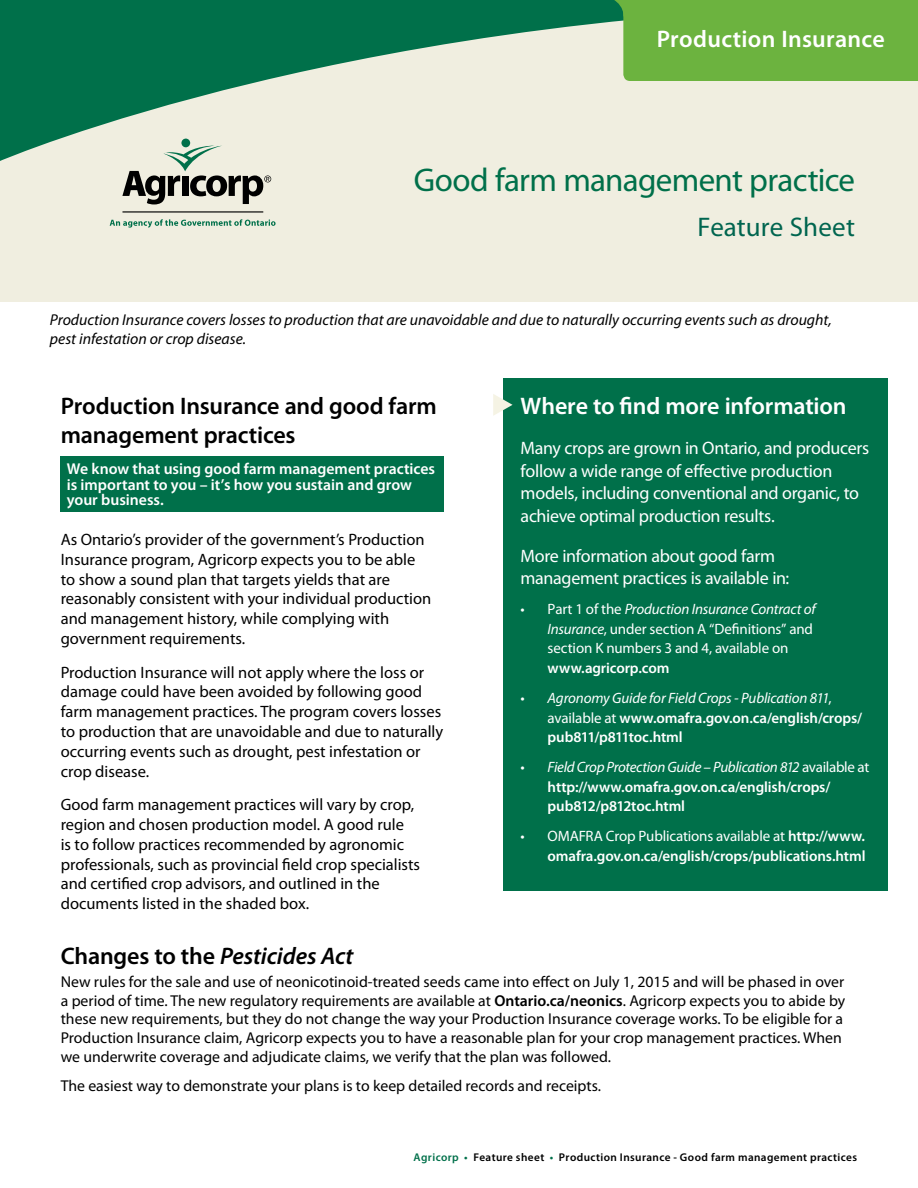
<style>
.page{position:relative;width:918px;height:1188px;background:#fff}
.page>*{position:absolute;margin:0;border:0;box-sizing:border-box;transform-origin:0 0}
.t1{font:33px "Myriad Pro";letter-spacing:-.02em;color:#00704a}
.t2{font:27px "Myriad Pro";color:#00654f}
.t3{font:600 24px/28.8px "Myriad Pro";letter-spacing:-.01em;color:#000}
.t4{font:600 24px "Myriad Pro";letter-spacing:-.005em;color:#fff}
.t5{font:italic 600 24px "Myriad Pro";letter-spacing:-.005em;color:#000}
.t6{font:18px/22.5px "Myriad Pro";letter-spacing:-.02em;color:#fff}
.t7{font:16.5px/19.8px "Myriad Pro";color:#000}
.t8{font:15.75px/18.8px "Myriad Pro";color:#000}
.t9{font:italic 15.75px/18.8px "Myriad Pro";color:#000}
.t10{font:600 15.75px/15.8px "Myriad Pro";color:#fff}
.t11{font:600 15px/19.5px "Myriad Pro";letter-spacing:-.01em;color:#fff}
.t12{font:15px/19.5px "Myriad Pro";letter-spacing:-.01em;color:#fff}
.t13{font:600 11.25px "Myriad Pro";letter-spacing:.035em;color:#000}
.s1{font-style:normal}
.s2{font-weight:600}
.s3{font-style:italic}
.s4{font-weight:400;font-style:italic}
.s5{font-weight:400}
.s6{color:#00704a}
</style>
<div class="page">
<div style="left:61px;top:456px;width:383px;height:55px;background:#00704a"></div>
<div style="left:503px;top:378px;width:384px;height:513px;background:#00704a"></div>
<svg style="left:493px;top:394px;width:20px;height:22px"></svg>
<div style="left:0;top:0;width:918px;height:302px;background:#f0eee0"></div>
<svg style="left:0;top:0;width:524px;height:161px;fill:#00704a"></svg>
<svg style="left:524px;top:0;width:394px;height:81px"></svg>
<div style="left:181px;top:139px;width:9px;height:8px;background:#00704a;border-radius:50%"></div>
<svg style="left:122px;top:145px;width:149px;height:59px"></svg>
<hr style="left:122px;top:211px;width:141px;height:2px;background:#000">
<svg style="left:110px;top:219px;width:166px;height:9px"></svg>
<h3 class="t4" style="left:657px;top:24px;width:230px">Production Insurance</h3>
<h1 class="t1" style="left:414px;top:160px;width:443px">Good farm management practice</h1>
<h2 class="t2" style="left:697px;top:211px;width:159px">Feature Sheet</h2>
<p class="t9" style="left:50px;top:310px;width:783px">Production Insurance covers losses to production that are unavoidable and due to naturally occurring events such as drought, pest infestation or crop disease.</p>
<h3 class="t3" style="left:61px;top:391px;width:378px">Production Insurance and good farm management practices</h3>
<p class="t10" style="left:67px;top:460px;width:370px">We know that using good farm management practices is important to you – it’s how you sustain and grow your business.</p>
<p class="t7" style="left:61px;top:529px;width:372px">As Ontario’s provider of the government’s Production Insurance program, Agricorp expects you to be able to show a sound plan that targets yields that are reasonably consistent with your individual production and management history, while complying with government requirements.</p>
<p class="t7" style="left:61px;top:662px;width:384px">Production Insurance will not apply where the loss or damage could have been avoided by following good farm management practices. The program covers losses to production that are unavoidable and due to naturally occurring events such as drought, pest infestation or crop disease.</p>
<p class="t7" style="left:61px;top:794px;width:361px">Good farm management practices will vary by crop, region and chosen production model. A good rule<br>is to follow practices recommended by agronomic professionals, such as provincial field crop specialists and certified crop advisors, and outlined in the documents listed in the shaded box.</p>
<h3 class="t5" style="left:61px;top:941px;width:294px"><span class="s1">Changes to the</span> Pesticides Act</h3>
<p class="t8" style="left:61px;top:972px;width:786px">New rules for the sale and use of neonicotinoid-treated seeds came into effect on July 1, 2015 and will be phased in over a period of time. The new regulatory requirements are available at <span class="s2">Ontario.ca/neonics</span>. Agricorp expects you to abide by these new requirements, but they do not change the way your Production Insurance coverage works. To be eligible for a Production Insurance claim, Agricorp expects you to have a reasonable plan for your crop management practices. When we underwrite coverage and adjudicate claims, we verify that the plan was followed.</p>
<p class="t8" style="left:61px;top:1076px;width:542px">The easiest way to demonstrate your plans is to keep detailed records and receipts.</p>
<h3 class="t4" style="left:521px;top:391px;width:327px">Where to find more information</h3>
<p class="t6" style="left:521px;top:437px;width:350px">Many crops are grown in Ontario, and producers follow a wide range of effective production models, including conventional and organic, to achieve optimal production results.</p>
<p class="t6" style="left:521px;top:544px;width:270px">More information about good farm management practices is available in:</p>
<p class="t12" style="left:548px;top:599px;width:270px;text-indent:-27px">• Part 1 of the <span class="s3">Production Insurance Contract of<br>Insurance</span>, under section A “Definitions” and section K numbers 3 and 4, available on</p>
<p class="t11" style="left:548px;top:658px;width:123px">www.agricorp.com</p>
<p class="t11" style="left:548px;top:688px;width:316px;text-indent:-27px"><span class="s4">• Agronomy Guide for Field Crops - Publication 811</span><span class="s5">, available at</span> www.omafra.gov.on.ca/english/crops/ pub811/p811toc.html</p>
<p class="t11" style="left:548px;top:757px;width:323px;text-indent:-27px"><span class="s4">• Field Crop Protection Guide – Publication 812</span> <span class="s5">available at </span>http://www.omafra.gov.on.ca/english/crops/ pub812/p812toc.html</p>
<p class="t11" style="left:521px;top:826px;width:346px;text-align:right"><span class="s5">• OMAFRA Crop Publications available at</span> http://www. omafra.gov.on.ca/english/crops/publications.html</p>
<p class="t13" style="left:414px;top:1150px;width:445px"><span class="s6">Agricorp •</span> Feature sheet <span class="s6">•</span> Production Insurance - Good farm management practices</p>
</div>
